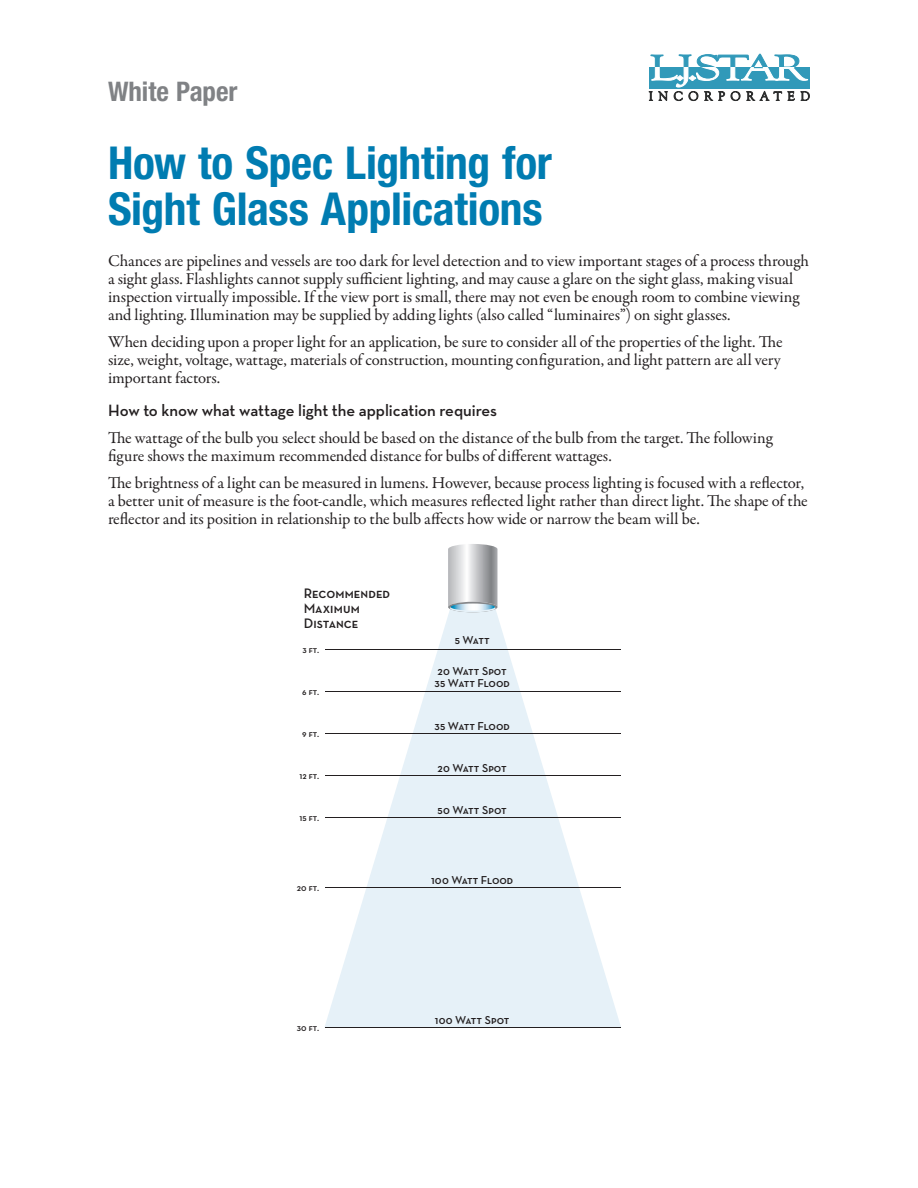
<style>
.page{position:relative;width:918px;height:1188px;background:#fff}
.page>*{position:absolute;margin:0;border:0;box-sizing:border-box;transform-origin:0 0}
.t1{font:700 condensed 45.45px/45.5px "Helvetica Neue";letter-spacing:-.005em;color:#007cb1}
.t2{font:700 condensed 27px "Helvetica Neue";color:#808285}
.Body_Copy{font:16.65px/18.1px "Garamond Premr Pro";letter-spacing:-.005em;color:#231f20}
.Subhead_2{font:600 16.65px "Neutra Text";letter-spacing:-.005em;color:#231f20}
.t3{font:14.1px/14.9px "Neutra Text Demi SC";color:#231f20}
.t4{font:11.7px/11.7px "Neutra Text Demi SC";letter-spacing:-.015em;color:#231f20}
.t5{font:9.3px "Neutra Text Demi SC";letter-spacing:.005em;color:#231f20}
</style>
<div class="page">
<svg style="left:649px;top:54px;width:161px;height:47px"></svg>
<svg style="left:324px;top:612px;width:297px;height:416px"></svg>
<hr style="left:325px;top:649px;width:296px;height:1px;background:#231f20">
<hr style="left:325px;top:691px;width:296px;height:1px;background:#231f20">
<hr style="left:325px;top:733px;width:296px;height:1px;background:#231f20">
<hr style="left:325px;top:775px;width:296px;height:1px;background:#231f20">
<hr style="left:325px;top:817px;width:296px;height:1px;background:#231f20">
<hr style="left:325px;top:887px;width:296px;height:1px;background:#231f20">
<hr style="left:325px;top:1027px;width:296px;height:1px;background:#231f20">
<svg style="left:448px;top:544px;width:50px;height:68px"></svg>
<p class="t2" style="left:108px;top:76px;width:131px">White Paper</p>
<p class="t1" style="left:108px;top:140px;width:446px">How to Spec Lighting for<br>Sight Glass Applications</p>
<p class="Body_Copy" style="left:108px;top:252px;width:703px">Chances are pipelines and vessels are too dark for level detection and to view important stages of a process through a sight glass. Flashlights cannot supply sufficient lighting, and may cause a glare on the sight glass, making visual inspection virtually impossible. If the view port is small, there may not even be enough room to combine viewing and lighting. Illumination may be supplied by adding lights (also called “luminaires”) on sight glasses.</p>
<p class="Body_Copy" style="left:108px;top:333px;width:676px;text-align:justify">When deciding upon a proper light for an application, be sure to consider all of the properties of the light. The size, weight, voltage, wattage, materials of construction, mounting configuration, and light pattern are all very important factors.</p>
<p class="Subhead_2" style="left:108px;top:400px;width:391px">How to know what wattage light the application requires</p>
<p class="Body_Copy" style="left:108px;top:429px;width:666px">The wattage of the bulb you select should be based on the distance of the bulb from the target. The following figure shows the maximum recommended distance for bulbs of different wattages.</p>
<p class="Body_Copy" style="left:108px;top:474px;width:701px">The brightness of a light can be measured in lumens. However, because process lighting is focused with a reflector, a better unit of measure is the foot-candle, which measures reflected light rather than direct light. The shape of the reflector and its position in relationship to the bulb affects how wide or narrow the beam will be.</p>
<p class="t3" style="left:304px;top:586px;width:88px">Recommended<br>Maximum<br>Distance</p>
<p class="t5" style="left:302px;top:644px;width:18px">3 ft.</p>
<p class="t5" style="left:302px;top:686px;width:18px">6 ft.</p>
<p class="t5" style="left:302px;top:728px;width:18px">9 ft.</p>
<p class="t5" style="left:299px;top:770px;width:21px">12 ft.</p>
<p class="t5" style="left:299px;top:812px;width:21px">15 ft.</p>
<p class="t5" style="left:297px;top:882px;width:24px">20 ft.</p>
<p class="t4" style="left:455px;top:634px;width:36px">5 Watt</p>
<p class="t4" style="left:435px;top:665px;width:77px">20 Watt Spot<br>35 Watt Flood</p>
<p class="t4" style="left:435px;top:720px;width:77px">35 Watt Flood</p>
<p class="t4" style="left:438px;top:762px;width:71px">20 Watt Spot</p>
<p class="t4" style="left:438px;top:804px;width:71px">50 Watt Spot</p>
<p class="t4" style="left:431px;top:874px;width:84px">100 Watt Flood</p>
<p class="t5" style="left:297px;top:1022px;width:24px">30 ft.</p>
<p class="t4" style="left:435px;top:1014px;width:76px">100 Watt Spot</p>
</div>
